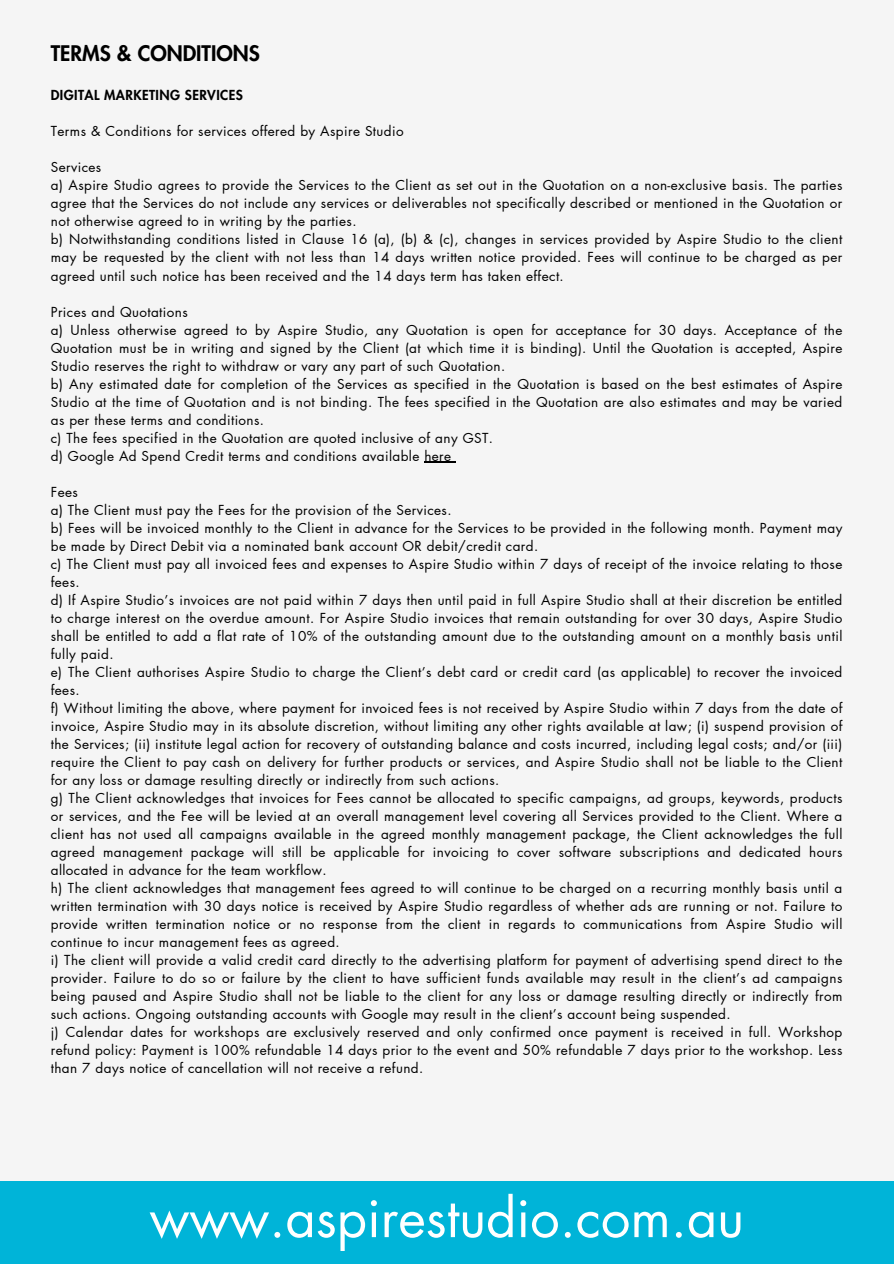
<style>
.page{position:relative;width:894px;height:1264px;background:#fff}
.page>*{position:absolute;margin:0;border:0;box-sizing:border-box;transform-origin:0 0}
.t1{font:52.5px "Futura LT Pro";color:#fff}
.t2{font:800 21px "Futura LT Pro";color:#000}
.t3{font:13.5px/18px "Futura LT Pro";letter-spacing:.03em;color:#000;text-align:justify}
.t4{font:800 13.5px "Futura LT Pro";letter-spacing:.03em;color:#000}
</style>
<div class="page">
<div style="left:0;top:0;width:893px;height:1263px;background:#f5f5f5"></div>
<div style="left:0;top:1180px;width:893px;height:83px;background:#00b4d8"></div>
<hr style="left:424px;top:461px;width:27px;height:2px;background:#000">
<h3 class="t2" style="left:51px;top:44px;width:210px">TERMS &amp; CONDITIONS</h3>
<p class="t4" style="left:51px;top:89px;width:193px">DIGITAL MARKETING SERVICES</p>
<p class="t3" style="left:51px;top:123px;width:354px">Terms &amp; Conditions for services offered by Aspire Studio</p>
<p class="t3" style="left:51px;top:159px;width:52px">Services</p>
<p class="t3" style="left:51px;top:177px;width:792px">a) Aspire Studio agrees to provide the Services to the Client as set out in the Quotation on a non-exclusive basis. The parties agree that the Services do not include any services or deliverables not specifically described or mentioned in the Quotation or not otherwise agreed to in writing by the parties.</p>
<p class="t3" style="left:51px;top:231px;width:792px">b) Notwithstanding conditions listed in Clause 16 (a), (b) &amp; (c), changes in services provided by Aspire Studio to the client may be requested by the client with not less than 14 days written notice provided. Fees will continue to be charged as per agreed until such notice has been received and the 14 days term has taken effect.</p>
<p class="t3" style="left:51px;top:303px;width:138px">Prices and Quotations</p>
<p class="t3" style="left:51px;top:321px;width:792px">a) Unless otherwise agreed to by Aspire Studio, any Quotation is open for acceptance for 30 days. Acceptance of the Quotation must be in writing and signed by the Client (at which time it is binding). Until the Quotation is accepted, Aspire Studio reserves the right to withdraw or vary any part of such Quotation.</p>
<p class="t3" style="left:51px;top:375px;width:792px">b) Any estimated date for completion of the Services as specified in the Quotation is based on the best estimates of Aspire Studio at the time of Quotation and is not binding. The fees specified in the Quotation are also estimates and may be varied as per these terms and conditions.</p>
<p class="t3" style="left:51px;top:429px;width:443px">c) The fees specified in the Quotation are quoted inclusive of any GST.</p>
<p class="t3" style="left:51px;top:447px;width:402px">d) Google Ad Spend Credit terms and conditions available here</p>
<p class="t3" style="left:51px;top:483px;width:29px">Fees</p>
<p class="t3" style="left:51px;top:501px;width:402px">a) The Client must pay the Fees for the provision of the Services.</p>
<p class="t3" style="left:51px;top:519px;width:792px">b) Fees will be invoiced monthly to the Client in advance for the Services to be provided in the following month. Payment may be made by Direct Debit via a nominated bank account OR debit/credit card.</p>
<p class="t3" style="left:51px;top:555px;width:792px">c) The Client must pay all invoiced fees and expenses to Aspire Studio within 7 days of receipt of the invoice relating to those fees.</p>
<p class="t3" style="left:51px;top:591px;width:792px">d) If Aspire Studio’s invoices are not paid within 7 days then until paid in full Aspire Studio shall at their discretion be entitled to charge interest on the overdue amount. For Aspire Studio invoices that remain outstanding for over 30 days, Aspire Studio shall be entitled to add a flat rate of 10% of the outstanding amount due to the outstanding amount on a monthly basis until fully paid.</p>
<p class="t3" style="left:51px;top:663px;width:792px">e) The Client authorises Aspire Studio to charge the Client’s debt card or credit card (as applicable) to recover the invoiced fees.</p>
<p class="t3" style="left:51px;top:699px;width:792px">f) Without limiting the above, where payment for invoiced fees is not received by Aspire Studio within 7 days from the date of invoice, Aspire Studio may in its absolute discretion, without limiting any other rights available at law; (i) suspend provision of the Services; (ii) institute legal action for recovery of outstanding balance and costs incurred, including legal costs; and/or (iii) require the Client to pay cash on delivery for further products or services, and Aspire Studio shall not be liable to the Client for any loss or damage resulting directly or indirectly from such actions.</p>
<p class="t3" style="left:51px;top:789px;width:792px">g) The Client acknowledges that invoices for Fees cannot be allocated to specific campaigns, ad groups, keywords, products or services, and the Fee will be levied at an overall management level covering all Services provided to the Client. Where a client has not used all campaigns available in the agreed monthly management package, the Client acknowledges the full agreed management package will still be applicable for invoicing to cover software subscriptions and dedicated hours allocated in advance for the team workflow.</p>
<p class="t3" style="left:51px;top:879px;width:792px">h) The client acknowledges that management fees agreed to will continue to be charged on a recurring monthly basis until a written termination with 30 days notice is received by Aspire Studio regardless of whether ads are running or not. Failure to provide written termination notice or no response from the client in regards to communications from Aspire Studio will continue to incur management fees as agreed.</p>
<p class="t3" style="left:51px;top:951px;width:792px">i) The client will provide a valid credit card directly to the advertising platform for payment of advertising spend direct to the provider. Failure to do so or failure by the client to have sufficient funds available may result in the client’s ad campaigns being paused and Aspire Studio shall not be liable to the client for any loss or damage resulting directly or indirectly from such actions. Ongoing outstanding accounts with Google may result in the client’s account being suspended.</p>
<h1 class="t3" style="left:51px;top:1023px;width:792px">j) Calendar dates for workshops are exclusively reserved and only confirmed once payment is received in full. Workshop refund policy: Payment is 100% refundable 14 days prior to the event and 50% refundable 7 days prior to the workshop. Less than 7 days notice of cancellation will not receive a refund.</h1>
<h2 class="t1" style="left:149px;top:1193px;width:596px">www.aspirestudio.com.au</h2>
</div>
